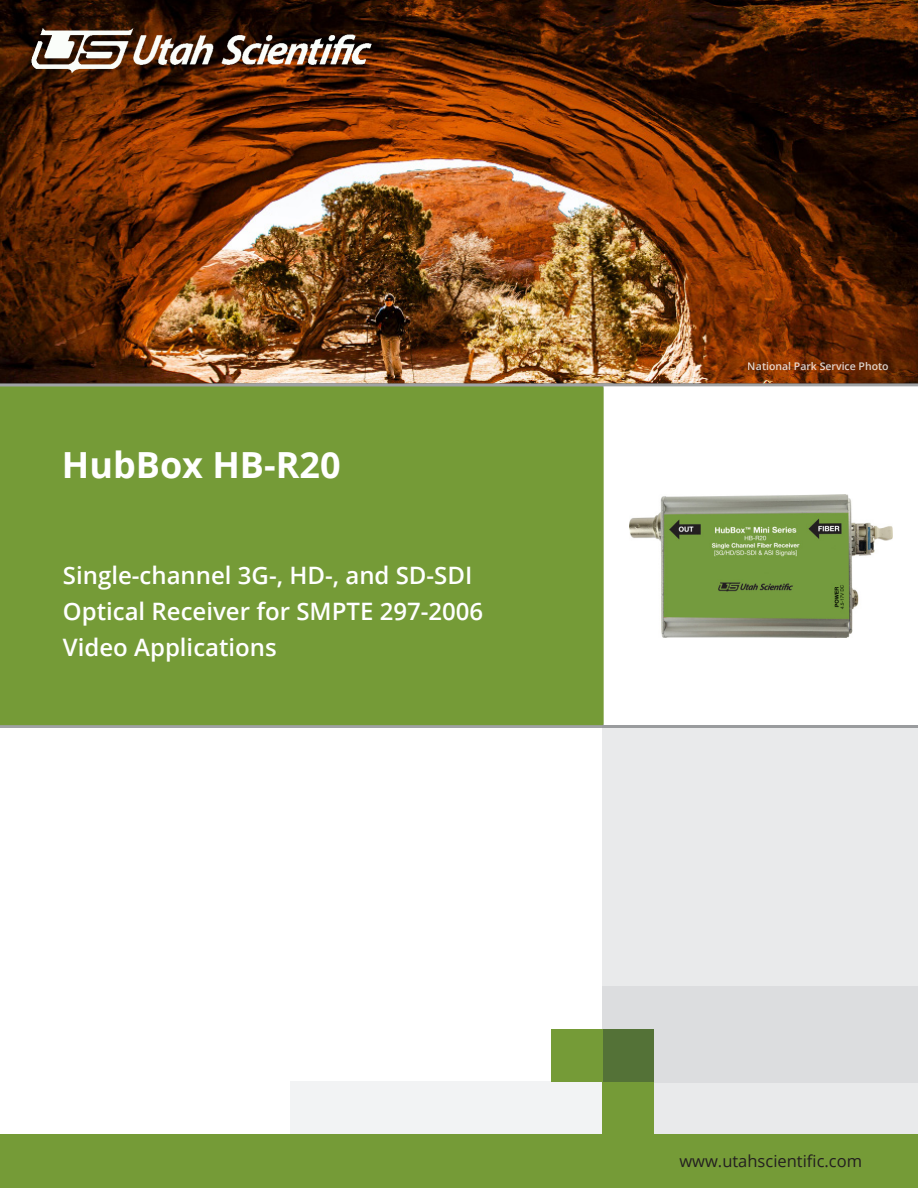
<style>
.page{position:relative;width:918px;height:1188px;background:#fff}
.page>*{position:absolute;margin:0;border:0;box-sizing:border-box;transform-origin:0 0}
.t1{font:700 36px "Open Sans";color:#fff}
.t2{font:600 24px/36px "Open Sans";color:#fff}
.t3{font:16.5px "Open Sans";color:#231f20}
.t4{font:600 10.5px "Open Sans";color:#fff}
</style>
<div class="page">
<img style="left:0;top:0;width:918px;height:384px">
<div style="left:290px;top:1081px;width:313px;height:102px;background:#f2f3f4"></div>
<div style="left:602px;top:707px;width:316px;height:477px;background:#e9eaeb"></div>
<div style="left:0;top:386px;width:604px;height:339px;background:#759b37"></div>
<div style="left:602px;top:986px;width:316px;height:96px;background:#dcdddf"></div>
<img style="left:27px;top:27px;width:347px;height:45px">
<div style="left:0;top:1134px;width:918px;height:54px;background:#759b37"></div>
<div style="left:604px;top:387px;width:314px;height:337px;background:#fff"></div>
<div style="left:604px;top:386px;width:314px;height:339px;border:1px solid #fff"></div>
<div style="left:602px;top:1029px;width:51px;height:53px;background:#547237"></div>
<div style="left:551px;top:1029px;width:51px;height:53px;background:#759b37"></div>
<div style="left:602px;top:1082px;width:51px;height:53px;background:#759b37"></div>
<img style="left:629px;top:494px;width:264px;height:143px">
<p class="t1" style="left:62px;top:440px;width:280px">HubBox HB-R20</p>
<p class="t2" style="left:63px;top:557px;width:422px">Single-channel 3G-, HD-, and SD-SDI<br>Optical Receiver for SMPTE 297-2006<br>Video Applications</p>
<p class="t4" style="left:748px;top:359px;width:142px">National Park Service Photo</p>
<p class="t3" style="left:679px;top:1150px;width:184px">www.utahscientific.com</p>
</div>
